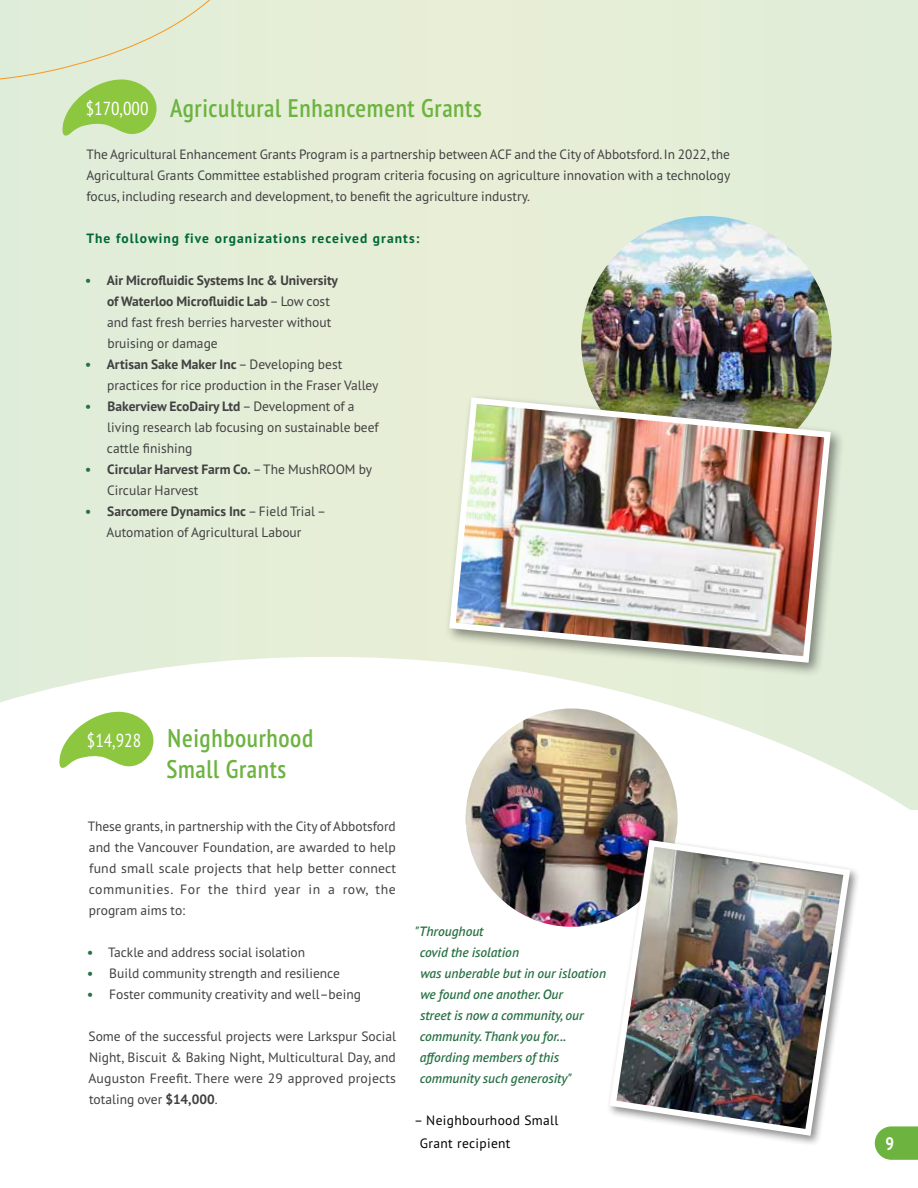
<style>
.page{position:relative;width:918px;height:1188px;background:#fff}
.page>*{position:absolute;margin:0;border:0;box-sizing:border-box;transform-origin:0 0}
.t1{font:600 condensed 25.5px/30.6px "PT Sans Pro";letter-spacing:.025em;color:#6cb33f}
.t2{font:condensed 18.75px "PT Sans Pro";color:#fff}
.t3{font:700 condensed 18px "PT Sans Pro";color:#fff}
.t4{font:13.5px/21px "PT Sans Pro";color:#414042;text-align:justify}
.t5{font:italic 600 13.5px/21px "PT Sans Pro";color:#287144}
.t6{font:700 13.5px/21px "PT Sans Pro";color:#414042}
.t7{font:700 13.5px "PT Sans Pro";letter-spacing:.08em;color:#006838}
.t8{font:13.5px/22.5px "PT Sans Pro";letter-spacing:.025em;color:#000}
.s1{color:#287144}
.s2{font-weight:400}
.s3{font-weight:700;color:#287144}
.s4{font-weight:700}
.s5{font-weight:400;font-size:18.75px;color:#fff}
</style>
<div class="page">
<div style="left:0;top:0;width:918px;height:810px;background:#e4eed7"></div>
<svg style="left:0;top:657px;width:910px;height:488px"></svg>
<svg style="left:0;top:0;width:210px;height:136px"></svg>
<svg style="left:875px;top:1126px;width:43px;height:34px"></svg>
<svg style="left:58px;top:712px;width:99px;height:59px;background:#b7db86"></svg>
<img style="left:466px;top:708px;width:212px;height:219px">
<img style="left:581px;top:216px;width:251px;height:177px">
<div style="left:607px;top:837px;width:254px;height:310px;background:#fff"></div>
<img style="left:606px;top:836px;width:248px;height:303px">
<div style="left:445px;top:393px;width:400px;height:285px;background:#000;opacity:.45"></div>
<img style="left:446px;top:394px;width:388px;height:272px">
<h1 class="t1" style="left:170px;top:92px;width:313px">Agricultural Enhancement Grants</h1>
<p class="t4" style="left:86px;top:143px;width:645px">The Agricultural Enhancement Grants Program is a partnership between ACF and the City of Abbotsford. In 2022, the Agricultural Grants Committee established program criteria focusing on agriculture innovation with a technology focus, including research and development, to benefit the agriculture industry.</p>
<p class="t7" style="left:86px;top:229px;width:335px">The following five organizations received grants:</p>
<h2 class="t2" style="left:86px;top:96px;width:64px">$170,000</h2>
<p class="t6" style="left:107px;top:270px;width:232px;text-indent:-22px"><span class="s1">•</span> Air Microfluidic Systems Inc &amp; University of Waterloo Microfluidic Lab <span class="s2">– Low cost and fast fresh berries harvester without bruising or damage</span></p>
<p class="t4" style="left:107px;top:353px;width:273px;text-indent:-22px"><span class="s3">•</span> <span class="s4">Artisan Sake Maker Inc</span> – Developing best practices for rice production in the Fraser Valley</p>
<p class="t4" style="left:107px;top:395px;width:273px;text-align:left;text-indent:-22px"><span class="s3">•</span> <span class="s4">Bakerview EcoDairy Ltd</span> – Development of a living research lab focusing on sustainable beef cattle finishing</p>
<p class="t4" style="left:107px;top:458px;width:267px;text-indent:-22px"><span class="s3">•</span> <span class="s4">Circular Harvest Farm Co.</span> – The MushROOM by<br>Circular Harvest</p>
<p class="t4" style="left:85px;top:500px;width:243px;text-align:center"><span class="s3">•</span> <span class="s4">Sarcomere Dynamics Inc</span> – Field Trial –<br>Automation of Agricultural Labour</p>
<h1 class="t1" style="left:167px;top:722px;width:148px;text-indent:-80px"><span class="s5">$14,928</span> Neighbourhood<br>Small Grants</h1>
<p class="t4" style="left:88px;top:815px;width:310px">These grants, in partnership with the City of Abbotsford and the Vancouver Foundation, are awarded to help fund small scale projects that help better connect communities. For the third year in a row, the program aims to:</p>
<p class="t4" style="left:87px;top:941px;width:220px"><span class="s3">•</span> Tackle and address social isolation</p>
<p class="t4" style="left:87px;top:962px;width:254px"><span class="s3">•</span> Build community strength and resilience</p>
<p class="t4" style="left:87px;top:983px;width:275px"><span class="s3">•</span> Foster community creativity and well–being</p>
<p class="t4" style="left:88px;top:1025px;width:309px">Some of the successful projects were Larkspur Social Night, Biscuit &amp; Baking Night, Multicultural Day, and Auguston Freefit. There were 29 approved projects totaling over <span class="s4">$14,000</span>.</p>
<p class="t5" style="left:420px;top:920px;width:188px;text-indent:-5px">"Throughout<br>covid the isolation<br>was unberable but in our isloation we found one another. Our<br>street is now a community, our community. Thank you for... affording members of this community such generosity"</p>
<p class="t8" style="left:420px;top:1109px;width:140px;text-indent:-6px">– Neighbourhood Small<br>Grant recipient</p>
<h3 class="t3" style="left:885px;top:1131px;width:10px">9</h3>
</div>
